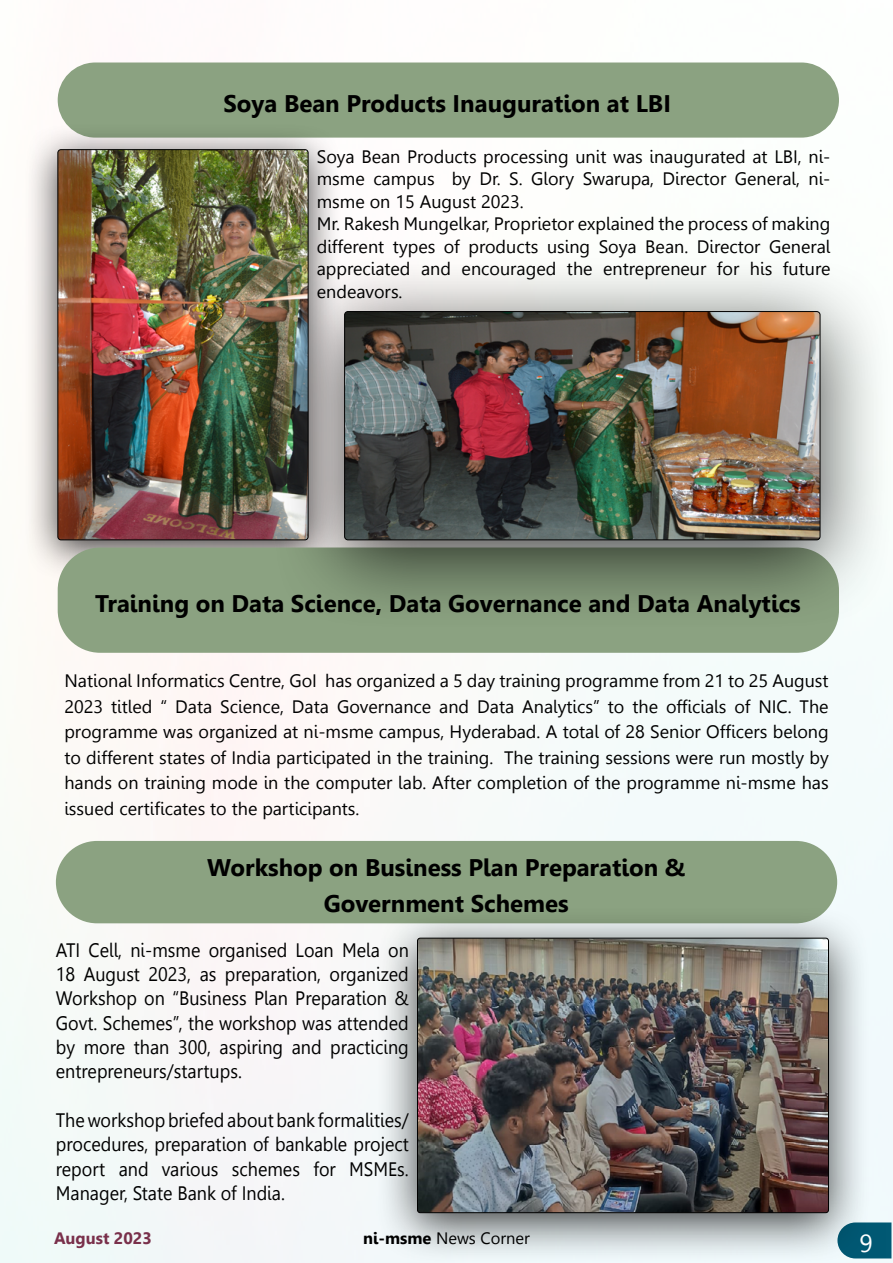
<style>
.page{position:relative;width:893px;height:1263px;background:#fff}
.page>*{position:absolute;margin:0;border:0;box-sizing:border-box;transform-origin:0 0}
.t1{font:24.75px "Leelawadee";color:#fff}
.t2{font:700 24px/36px "Leelawadee";color:#000;text-align:center}
.t3{font:19.5px/24.3px "Leelawadee";color:#000;text-align:justify;scale:.92 1}
.t4{font:18px/22.5px "Leelawadee";color:#000}
.t5{font:16.5px "Leelawadee";color:#000}
.t6{font:700 16.5px "Leelawadee";color:#79304b}
.s1{font-weight:700}
</style>
<div class="page">
<svg style="left:871px;top:1222px;width:20px;height:36px"></svg>
<div style="left:58px;top:63px;width:781px;height:75px;background:#8ba281;border-radius:38px"></div>
<div style="left:23px;top:122px;width:320px;height:461px;background:#000;opacity:.75"></div>
<img style="left:58px;top:151px;width:248px;height:389px">
<div style="left:58px;top:547px;width:781px;height:106px;background:#8ba281;border-radius:43px"></div>
<div style="left:56px;top:841px;width:781px;height:82px;background:#8ba281;border-radius:41px"></div>
<div style="left:375px;top:905px;width:496px;height:358px;background:#000;opacity:.75"></div>
<img style="left:417px;top:938px;width:410px;height:275px">
<div style="left:417px;top:938px;width:412px;height:275px;border:1px solid #000;border-radius:3px"></div>
<div style="left:270px;top:254px;width:623px;height:377px;background:#000;opacity:.75"></div>
<img style="left:345px;top:312px;width:475px;height:228px">
<div style="left:344px;top:311px;width:476px;height:229px;border:1px solid #000;border-radius:3px"></div>
<h2 class="t2" style="left:223px;top:85px;width:449px">Soya Bean Products Inauguration at LBI</h2>
<p class="t4" style="left:317px;top:145px;width:515px">Soya Bean Products processing unit was inaugurated at LBI, ni&shy;msme campus by Dr. S. Glory Swarupa, Director General, ni&shy;msme on 15 August 2023.<br>Mr. Rakesh Mungelkar, Proprietor explained the process of making different types of products using Soya Bean. Director General appreciated and encouraged the entrepreneur for his future endeavors.</p>
<h2 class="t2" style="left:95px;top:585px;width:707px">Training on Data Science, Data Governance and Data Analytics</h2>
<p class="t4" style="left:64px;top:668px;width:766px;line-height:25.5px;text-align:justify">National Informatics Centre, GoI has organized a 5 day training programme from 21 to 25 August 2023 titled “ Data Science, Data Governance and Data Analytics” to the officials of NIC. The programme was organized at ni-msme campus, Hyderabad. A total of 28 Senior Officers belong to different states of India participated in the training. The training sessions were run mostly by hands on training mode in the computer lab. After completion of the programme ni-msme has issued certificates to the participants.</p>
<h2 class="t2" style="left:207px;top:849px;width:480px">Workshop on Business Plan Preparation &amp;<br>Government Schemes</h2>
<p class="t3" style="left:56px;top:938px;width:385px">ATI Cell, ni-msme organised Loan Mela on 18 August 2023, as preparation, organized Workshop on “Business Plan Preparation &amp; Govt. Schemes”, the workshop was attended by more than 300, aspiring and practicing entrepreneurs/startups.</p>
<p class="t3" style="left:56px;top:1108px;width:385px">The workshop briefed about bank formalities/ procedures, preparation of bankable project report and various schemes for MSMEs.<br>Manager, State Bank of India.</p>
<p class="t6" style="left:54px;top:1228px;width:99px">August 2023</p>
<p class="t5" style="left:363px;top:1228px;width:168px"><span class="s1">ni-msme</span> News Corner</p>
<h1 class="t1" style="left:859px;top:1229px;width:15px">9</h1>
</div>
